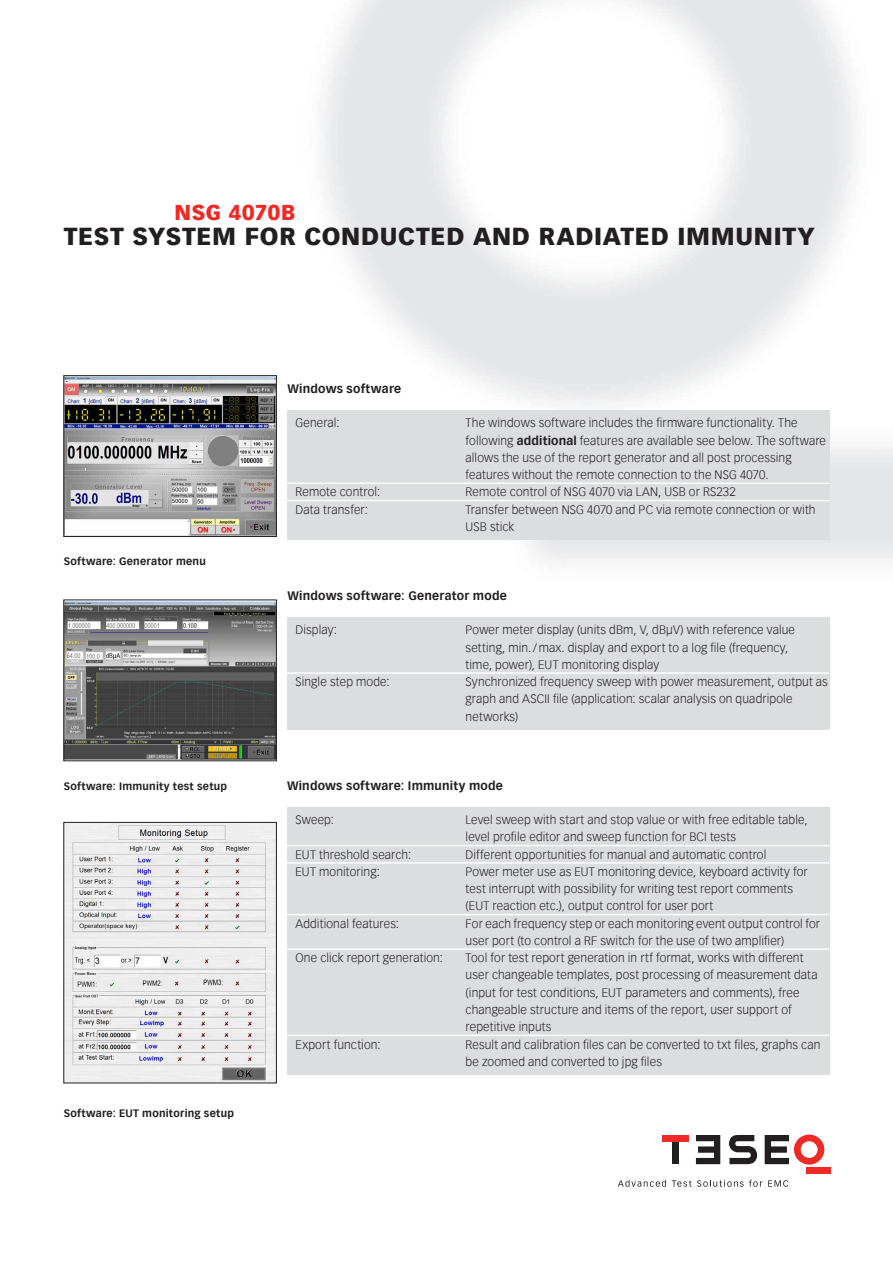
<style>
.page{position:relative;width:893px;height:1263px;background:#fff}
.page>*{position:absolute;margin:0;border:0;box-sizing:border-box;transform-origin:0 0}
.t1{font:900 24px "Vectora Com";letter-spacing:.03em;color:#231f20}
.t2{font:900 21px "Vectora Com";letter-spacing:.025em;color:#ee2926}
.t3{font:300 12px/17.2px "Vectora Com";letter-spacing:.01em;color:#231f20}
.t4{font:700 12px "Vectora Com";letter-spacing:.015em;color:#231f20}
.t5{font:700 10.5px "Vectora Com";letter-spacing:.02em;color:#231f20}
.s1{font-weight:700}
</style>
<div class="page">
<div style="left:806px;top:1167px;width:24px;height:6px;background:#ee2926"></div>
<svg style="left:765px;top:1134px;width:59px;height:30px"></svg>
<svg style="left:696px;top:1135px;width:24px;height:29px"></svg>
<div style="left:672px;top:1141px;width:7px;height:23px;background:#231f20"></div>
<div style="left:662px;top:1135px;width:27px;height:6px;background:#ee2926"></div>
<svg style="left:618px;top:1180px;width:48px;height:7px"></svg>
<svg style="left:672px;top:1180px;width:90px;height:7px"></svg>
<svg style="left:768px;top:1180px;width:20px;height:7px"></svg>
<svg style="left:729px;top:1135px;width:28px;height:29px"></svg>
<div style="left:287px;top:410px;width:542px;height:130px;background:#dcdddf"></div>
<hr style="left:287px;top:482px;width:542px;height:2px;background:#fff">
<hr style="left:287px;top:500px;width:542px;height:1px;background:#fff">
<div style="left:287px;top:617px;width:542px;height:112px;background:#dcdddf"></div>
<hr style="left:287px;top:672px;width:542px;height:2px;background:#fff">
<div style="left:287px;top:807px;width:542px;height:267px;background:#dcdddf"></div>
<hr style="left:287px;top:845px;width:542px;height:1px;background:#fff">
<hr style="left:287px;top:862px;width:542px;height:1px;background:#fff">
<hr style="left:287px;top:914px;width:542px;height:1px;background:#fff">
<hr style="left:287px;top:948px;width:542px;height:2px;background:#fff">
<hr style="left:287px;top:1035px;width:542px;height:1px;background:#fff">
<img style="left:66px;top:377px;width:209px;height:158px">
<div style="left:64px;top:375px;width:213px;height:162px;border:1px solid #231f20"></div>
<img style="left:66px;top:602px;width:209px;height:157px">
<div style="left:64px;top:600px;width:213px;height:161px;border:1px solid #231f20"></div>
<img style="left:66px;top:824px;width:209px;height:257px">
<div style="left:64px;top:822px;width:213px;height:261px;border:1px solid #231f20"></div>
<h2 class="t2" style="left:174px;top:200px;width:123px">NSG 4070B</h2>
<h1 class="t1" style="left:64px;top:221px;width:753px">TEST SYSTEM FOR CONDUCTED AND RADIATED IMMUNITY</h1>
<p class="t4" style="left:287px;top:381px;width:115px">Windows software</p>
<p class="t5" style="left:64px;top:555px;width:144px">Software: Generator menu</p>
<p class="t5" style="left:64px;top:779px;width:165px">Software: Immunity test setup</p>
<p class="t5" style="left:64px;top:1107px;width:172px">Software: EUT monitoring setup</p>
<p class="t3" style="left:296px;top:414px;width:46px">General:</p>
<p class="t3" style="left:466px;top:414px;width:362px">The windows software includes the firmware functionality. The following <span class="s1">additional</span> features are available see below. The software allows the use of the report generator and all post processing features without the remote connection to the NSG 4070.</p>
<p class="t3" style="left:296px;top:483px;width:86px">Remote control:</p>
<p class="t3" style="left:466px;top:483px;width:271px">Remote control of NSG 4070 via LAN, USB or RS232</p>
<p class="t3" style="left:296px;top:501px;width:74px">Data transfer:</p>
<p class="t3" style="left:466px;top:501px;width:351px">Transfer between NSG 4070 and PC via remote connection or with<br>USB stick</p>
<p class="t4" style="left:287px;top:588px;width:221px">Windows software: Generator mode</p>
<p class="t3" style="left:296px;top:621px;width:43px">Display:</p>
<p class="t3" style="left:466px;top:621px;width:331px">Power meter display (units dBm, V, dBµV) with reference value setting, min./max. display and export to a log file (frequency, time, power), EUT monitoring display</p>
<p class="t3" style="left:295px;top:673px;width:96px">Single step mode:</p>
<p class="t3" style="left:466px;top:673px;width:364px">Synchronized frequency sweep with power measurement, output as graph and ASCII file (application: scalar analysis on quadripole networks)</p>
<p class="t4" style="left:287px;top:778px;width:218px">Windows software: Immunity mode</p>
<p class="t3" style="left:296px;top:811px;width:40px">Sweep:</p>
<p class="t3" style="left:466px;top:811px;width:344px">Level sweep with start and stop value or with free editable table, level profile editor and sweep function for BCI tests</p>
<p class="t3" style="left:296px;top:846px;width:117px">EUT threshold search:</p>
<p class="t3" style="left:466px;top:846px;width:302px">Different opportunities for manual and automatic control</p>
<p class="t3" style="left:296px;top:863px;width:86px">EUT monitoring:</p>
<p class="t3" style="left:466px;top:863px;width:344px">Power meter use as EUT monitoring device, keyboard activity for test interrupt with possibility for writing test report comments (EUT reaction etc.), output control for user port</p>
<p class="t3" style="left:296px;top:915px;width:105px">Additional features:</p>
<p class="t3" style="left:466px;top:915px;width:356px">For each frequency step or each monitoring event output control for user port (to control a RF switch for the use of two amplifier)</p>
<p class="t3" style="left:296px;top:949px;width:149px">One click report generation:</p>
<p class="t3" style="left:466px;top:949px;width:353px">Tool for test report generation in rtf format, works with different user changeable templates, post processing of measurement data (input for test conditions, EUT parameters and comments), free changeable structure and items of the report, user support of repetitive inputs</p>
<p class="t3" style="left:296px;top:1035px;width:86px">Export function:</p>
<p class="t3" style="left:466px;top:1035px;width:356px">Result and calibration files can be converted to txt files, graphs can be zoomed and converted to jpg files</p>
</div>
